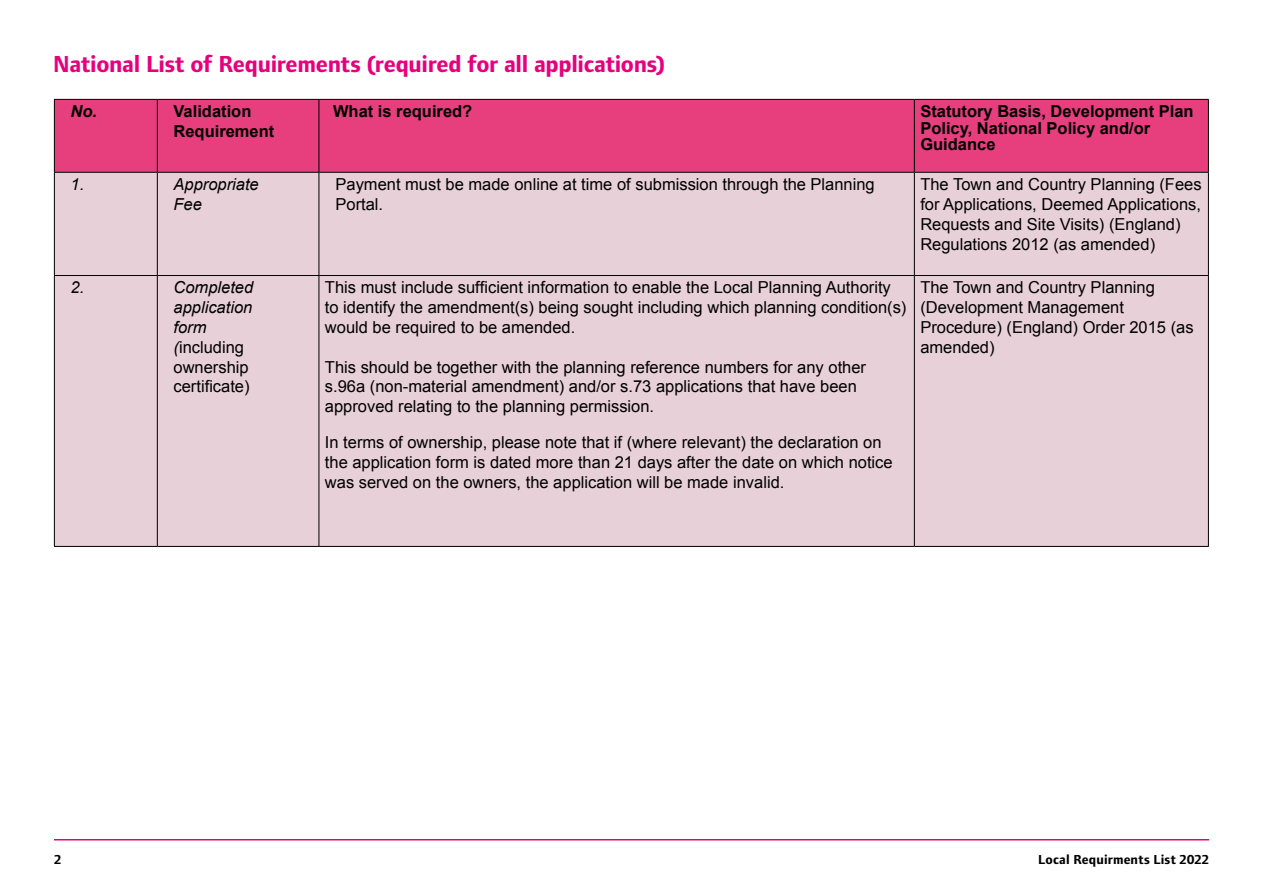
<style>
.page{position:relative;width:1263px;height:893px;background:#fff}
.page>*{position:absolute;margin:0;border:0;box-sizing:border-box;transform-origin:0 0}
.Sub_Sub_Heading_-_no{font:700 24px "Foundry Form Sans";letter-spacing:-.015em;color:#e6007d}
.Table_Paragraph{font:16.5px/19.8px "Arial";color:#000}
.Table_Paragraph-2{font:700 16.5px/19.8px "Arial";color:#000}
.Table_Paragraph-3{font:italic 16.5px/19.8px "Arial";color:#000}
.Table_Paragraph-4{font:italic 700 16.5px "Arial";color:#000}
.t1{font:700 13.5px "Foundry Form Sans";letter-spacing:.015em;color:#000}
.s1{font-style:italic}
</style>
<div class="page">
<hr style="left:54px;top:839px;width:1155px;height:1px;background:#e6007d">
<div style="left:55px;top:100px;width:1153px;height:72px;background:#e73e7e"></div>
<div style="left:55px;top:173px;width:1153px;height:373px;background:#e7d0d7"></div>
<hr style="left:54px;top:99px;width:103px;height:1px;background:#000">
<hr style="left:54px;top:100px;width:1px;height:72px;background:#000">
<hr style="left:157px;top:99px;width:162px;height:1px;background:#000">
<hr style="left:157px;top:100px;width:1px;height:72px;background:#000">
<hr style="left:319px;top:99px;width:595px;height:1px;background:#000">
<hr style="left:319px;top:100px;width:1px;height:72px;background:#000">
<hr style="left:914px;top:99px;width:295px;height:1px;background:#000">
<hr style="left:914px;top:100px;width:1px;height:72px;background:#000">
<hr style="left:1208px;top:100px;width:1px;height:72px;background:#000">
<hr style="left:54px;top:172px;width:103px;height:1px;background:#000">
<hr style="left:54px;top:173px;width:1px;height:102px;background:#000">
<hr style="left:157px;top:172px;width:162px;height:1px;background:#000">
<hr style="left:157px;top:173px;width:1px;height:102px;background:#000">
<hr style="left:319px;top:172px;width:595px;height:1px;background:#000">
<hr style="left:319px;top:173px;width:1px;height:102px;background:#000">
<hr style="left:914px;top:172px;width:295px;height:1px;background:#000">
<hr style="left:914px;top:173px;width:1px;height:102px;background:#000">
<hr style="left:1208px;top:173px;width:1px;height:102px;background:#000">
<hr style="left:54px;top:275px;width:103px;height:1px;background:#000">
<hr style="left:54px;top:276px;width:1px;height:270px;background:#000">
<hr style="left:157px;top:275px;width:162px;height:1px;background:#000">
<hr style="left:157px;top:276px;width:1px;height:270px;background:#000">
<hr style="left:319px;top:275px;width:595px;height:1px;background:#000">
<hr style="left:319px;top:276px;width:1px;height:270px;background:#000">
<hr style="left:914px;top:275px;width:295px;height:1px;background:#000">
<hr style="left:914px;top:276px;width:1px;height:270px;background:#000">
<hr style="left:1208px;top:276px;width:1px;height:270px;background:#000">
<hr style="left:54px;top:546px;width:103px;height:1px;background:#000">
<hr style="left:157px;top:546px;width:162px;height:1px;background:#000">
<hr style="left:319px;top:546px;width:595px;height:1px;background:#000">
<hr style="left:914px;top:546px;width:295px;height:1px;background:#000">
<p class="Sub_Sub_Heading_-_no" style="left:53px;top:51px;width:613px">National List of Requirements (required for all applications)</p>
<p class="Table_Paragraph-4" style="left:71px;top:101px;width:28px">No.</p>
<p class="Table_Paragraph-2" style="left:174px;top:102px;width:102px">Validation<br>Requirement</p>
<p class="Table_Paragraph-2" style="left:333px;top:102px;width:141px">What is required?</p>
<p class="Table_Paragraph-2" style="left:920px;top:104px;width:275px;line-height:16.4px">Statutory Basis, Development Plan<br>Policy, National Policy and/or</p>
<p class="Table_Paragraph-2" style="left:920px;top:135px;width:77px">Guidance</p>
<p class="Table_Paragraph-3" style="left:71px;top:175px;width:15px">1.</p>
<p class="Table_Paragraph-3" style="left:174px;top:175px;width:87px">Appropriate<br>Fee</p>
<p class="Table_Paragraph" style="left:335px;top:175px;width:541px">Payment must be made online at time of submission through the Planning<br>Portal.</p>
<p class="Table_Paragraph" style="left:920px;top:175px;width:283px">The Town and Country Planning (Fees for Applications, Deemed Applications, Requests and Site Visits) (England)<br>Regulations 2012 (as amended)</p>
<p class="Table_Paragraph-3" style="left:71px;top:278px;width:15px">2.</p>
<p class="Table_Paragraph" style="left:174px;top:278px;width:81px"><span class="s1">Completed application form (</span>including ownership certificate)</p>
<p class="Table_Paragraph" style="left:325px;top:278px;width:583px">This must include sufficient information to enable the Local Planning Authority to identify the amendment(s) being sought including which planning condition(s) would be required to be amended.</p>
<p class="Table_Paragraph" style="left:920px;top:278px;width:236px">The Town and Country Planning</p>
<p class="Table_Paragraph" style="left:920px;top:298px;width:205px">(Development Management</p>
<p class="Table_Paragraph" style="left:920px;top:318px;width:275px">Procedure) (England) Order 2015 (as amended)</p>
<p class="Table_Paragraph" style="left:325px;top:357px;width:543px">This should be together with the planning reference numbers for any other s.96a (non-material amendment) and/or s.73 applications that have been</p>
<p class="Table_Paragraph" style="left:325px;top:397px;width:331px">approved relating to the planning permission.</p>
<p class="Table_Paragraph" style="left:325px;top:433px;width:569px">In terms of ownership, please note that if (where relevant) the declaration on the application form is dated more than 21 days after the date on which notice was served on the owners, the application will be made invalid.</p>
<p class="t1" style="left:54px;top:852px;width:9px">2</p>
<p class="t1" style="left:1038px;top:852px;width:172px">Local Requirments List 2022</p>
</div>
